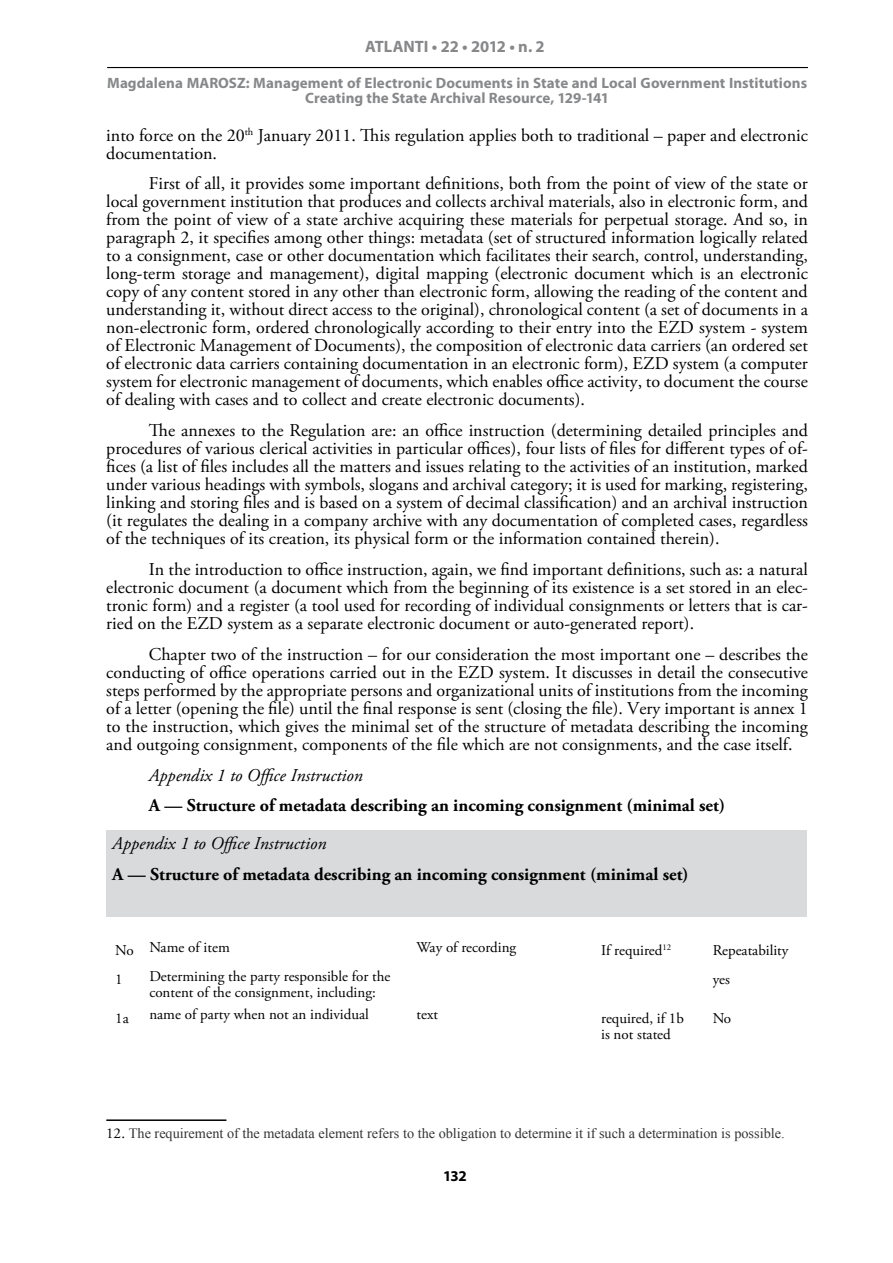
<style>
.page{position:relative;width:893px;height:1263px;background:#fff}
.page>*{position:absolute;margin:0;border:0;box-sizing:border-box;transform-origin:0 0}
.t1{font:18px/18px "Adobe Garamond Pro";color:#000;text-align:justify}
.t2{font:700 18px "Adobe Garamond Pro";color:#000}
.t3{font:italic 18px "Adobe Garamond Pro";color:#000}
.t4{font:700 16.5px "Myriad Pro";letter-spacing:-.005em;color:#87888a}
.t5{font:15px/16.5px "Adobe Garamond Pro";color:#000}
.t6{font:700 15px/15px "Myriad Pro";letter-spacing:.005em;color:#87888a;text-align:center}
.t7{font:700 15px "Myriad Pro";color:#000}
.t8{font:14.25px "Times New Roman";color:#333435}
.s1{font-family:"Adobe Garamond Pro";font-size:15px;color:#000}
</style>
<div class="page">
<hr style="left:107px;top:67px;width:701px;height:1px;background:#000">
<div style="left:106px;top:830px;width:700px;height:86px;background:#d9dadb"></div>
<hr style="left:106px;top:1119px;width:120px;height:2px;background:#000">
<p class="t4" style="left:365px;top:35px;width:181px">ATLANTI • 22 • 2012 • n. 2</p>
<p class="t6" style="left:107px;top:75px;width:701px">Magdalena MAROSZ: Management of Electronic Documents in State and Local Government Institutions<br>Creating the State Archival Resource, 129-141</p>
<p class="t1" style="left:106px;top:127px;width:703px">into force on the 20<sup>th</sup> January 2011. This regulation applies both to traditional – paper and electronic documentation.</p>
<p class="t1" style="left:106px;top:175px;width:703px;text-indent:43px">First of all, it provides some important definitions, both from the point of view of the state or local government institution that produces and collects archival materials, also in electronic form, and from the point of view of a state archive acquiring these materials for perpetual storage. And so, in paragraph 2, it specifies among other things: metadata (set of structured information logically related to a consignment, case or other documentation which facilitates their search, control, understanding, long-term storage and management), digital mapping (electronic document which is an electronic copy of any content stored in any other than electronic form, allowing the reading of the content and understanding it, without direct access to the original), chronological content (a set of documents in a non-electronic form, ordered chronologically according to their entry into the EZD system - system of Electronic Management of Documents), the composition of electronic data carriers (an ordered set of electronic data carriers containing documentation in an electronic form), EZD system (a computer system for electronic management of documents, which enables office activity, to document the course of dealing with cases and to collect and create electronic documents).</p>
<p class="t1" style="left:106px;top:422px;width:703px;text-indent:43px">The annexes to the Regulation are: an office instruction (determining detailed principles and procedures of various clerical activities in particular offices), four lists of files for different types of of&shy;fices (a list of files includes all the matters and issues relating to the activities of an institution, marked under various headings with symbols, slogans and archival category; it is used for marking, registering, linking and storing files and is based on a system of decimal classification) and an archival instruction (it regulates the dealing in a company archive with any documentation of completed cases, regardless of the techniques of its creation, its physical form or the information contained therein).</p>
<p class="t1" style="left:106px;top:561px;width:703px;text-indent:43px">In the introduction to office instruction, again, we find important definitions, such as: a natural electronic document (a document which from the beginning of its existence is a set stored in an elec&shy;tronic form) and a register (a tool used for recording of individual consignments or letters that is car&shy;ried on the EZD system as a separate electronic document or auto-generated report).</p>
<p class="t1" style="left:106px;top:646px;width:703px;text-indent:43px">Chapter two of the instruction – for our consideration the most important one – describes the conducting of office operations carried out in the EZD system. It discusses in detail the consecutive steps performed by the appropriate persons and organizational units of institutions from the incoming of a letter (opening the file) until the final response is sent (closing the file). Very important is annex 1 to the instruction, which gives the minimal set of the structure of metadata describing the incoming and outgoing consignment, components of the file which are not consignments, and the case itself.</p>
<p class="t3" style="left:149px;top:764px;width:216px">Appendix 1 to Office Instruction</p>
<p class="t2" style="left:149px;top:795px;width:578px">A — Structure of metadata describing an incoming consignment (minimal set)</p>
<p class="t3" style="left:112px;top:832px;width:216px">Appendix 1 to Office Instruction</p>
<p class="t2" style="left:112px;top:864px;width:578px">A — Structure of metadata describing an incoming consignment (minimal set)</p>
<p class="t5" style="left:115px;top:939px;width:116px">No Name of item</p>
<p class="t5" style="left:416px;top:939px;width:101px">Way of recording</p>
<p class="t5" style="left:601px;top:943px;width:71px">If required<sup>12</sup></p>
<p class="t5" style="left:713px;top:943px;width:77px">Repeatability</p>
<p class="t5" style="left:115px;top:971px;width:9px">1</p>
<p class="t5" style="left:149px;top:968px;width:243px">Determining the party responsible for the content of the consignment, including:</p>
<p class="t5" style="left:713px;top:971px;width:19px">yes</p>
<p class="t5" style="left:115px;top:1010px;width:15px">1a</p>
<p class="t5" style="left:149px;top:1007px;width:221px">name of party when not an individual</p>
<p class="t5" style="left:416px;top:1007px;width:23px">text</p>
<p class="t5" style="left:601px;top:1010px;width:84px">required, if 1b is not stated</p>
<p class="t5" style="left:713px;top:1010px;width:20px">No</p>
<p class="t8" style="left:106px;top:1123px;width:680px"><span class="s1">12.</span> The requirement of the metadata element refers to the obligation to determine it if such a determination is possible.</p>
<p class="t7" style="left:443px;top:1166px;width:25px">132</p>
</div>
